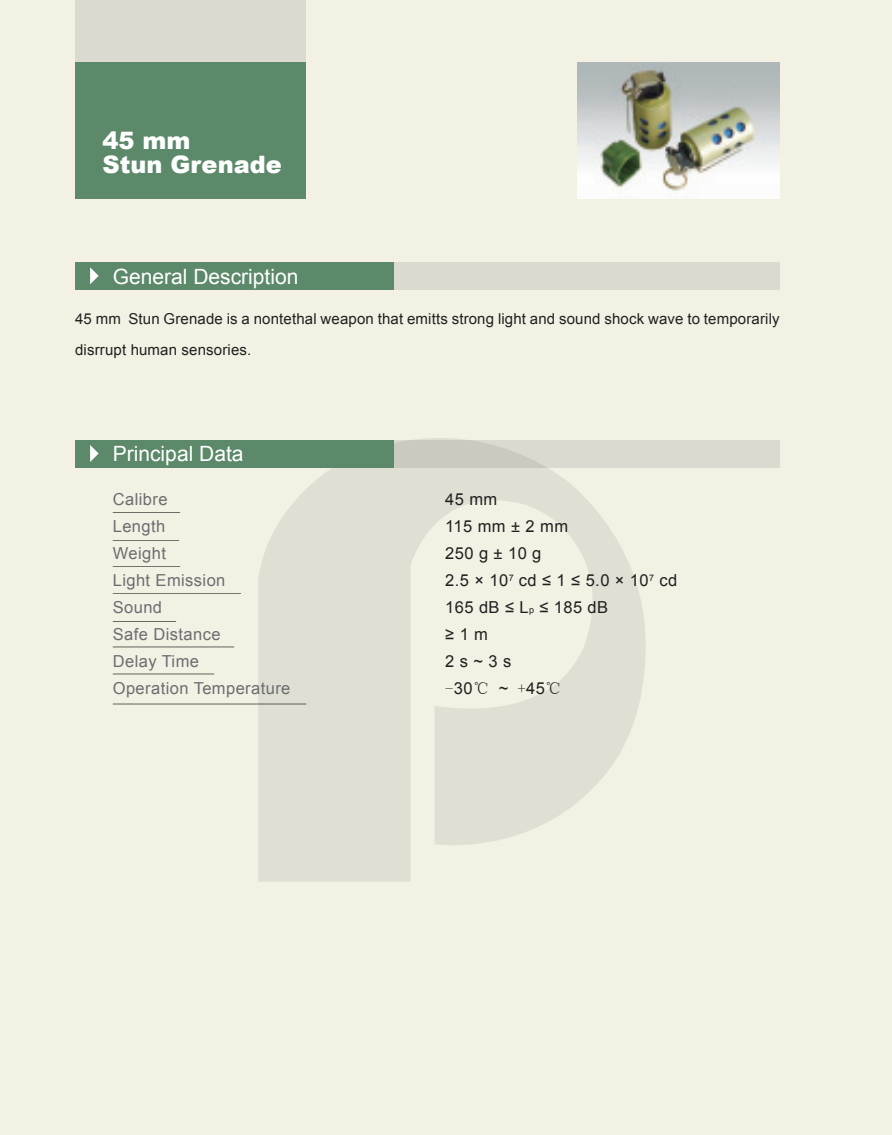
<style>
.page{position:relative;width:892px;height:1135px;background:#fff}
.page>*{position:absolute;margin:0;border:0;box-sizing:border-box;transform-origin:0 0}
.t1{font:900 24px/24px "Arial";color:#fff}
.t2{font:21px "Arial";color:#fff}
.t3{font:16.5px/27px "Arial";letter-spacing:.025em;color:#6c6d70}
.t4{font:16.5px/27px "Arial";letter-spacing:.025em;color:#231f20}
.t5{font:15px/31.5px "Arial";letter-spacing:.01em;color:#231f20}
.s1{font-size:9px}
.s2{font-family:"Sim Sun"}
</style>
<div class="page">
<div style="left:0;top:0;width:891px;height:1134px;background:#f3f1e4"></div>
<svg style="left:258px;top:438px;width:387px;height:443px;fill:#e0dfd4"></svg>
<div style="left:75px;top:0;width:230px;height:104px;background:#dbdad0"></div>
<div style="left:75px;top:62px;width:230px;height:136px;background:#5c896a"></div>
<svg style="left:394px;top:440px;width:385px;height:27px;fill:#dbdad0"></svg>
<div style="left:75px;top:440px;width:319px;height:27px;background:#5c896a"></div>
<svg style="left:90px;top:445px;width:9px;height:17px"></svg>
<div style="left:276px;top:262px;width:503px;height:27px;background:#dbdad0"></div>
<div style="left:75px;top:262px;width:319px;height:27px;background:#5c896a"></div>
<svg style="left:90px;top:267px;width:9px;height:17px"></svg>
<hr style="left:113px;top:512px;width:67px;height:1px;background:#231f20">
<hr style="left:113px;top:540px;width:66px;height:1px;background:#231f20">
<hr style="left:113px;top:566px;width:67px;height:1px;background:#231f20">
<hr style="left:113px;top:621px;width:63px;height:1px;background:#231f20">
<hr style="left:113px;top:593px;width:128px;height:1px;background:#231f20">
<hr style="left:113px;top:646px;width:121px;height:1px;background:#231f20">
<hr style="left:113px;top:673px;width:101px;height:1px;background:#231f20">
<hr style="left:113px;top:703px;width:193px;height:1px;background:#231f20">
<img style="left:577px;top:62px;width:202px;height:136px">
<p class="t1" style="left:103px;top:127px;width:181px">45 mm<br>Stun Grenade</p>
<p class="t2" style="left:113px;top:262px;width:187px">General Description</p>
<p class="t5" style="left:75px;top:303px;width:706px">45 mm Stun Grenade is a nontethal weapon that emitts strong light and sound shock wave to temporarily disrrupt human sensories.</p>
<p class="t2" style="left:113px;top:440px;width:132px">Principal Data</p>
<p class="t3" style="left:113px;top:485px;width:179px">Calibre<br>Length<br>Weight<br>Light Emission<br>Sound<br>Safe Distance<br>Delay Time<br>Operation Temperature</p>
<p class="t4" style="left:445px;top:485px;width:233px">45 mm<br>115 mm ± 2 mm<br>250 g ± 10 g<br>2.5 × 10<sup>7</sup> cd ≤ 1 ≤ 5.0 × 10<sup>7</sup> cd<br>165 dB ≤ L<span class="s1">p</span> ≤ 185 dB<br>≥ 1 m<br>2 s ~ 3 s<br><span class="s2">-</span>30<span class="s2">℃</span> ~ <span class="s2">+</span>45<span class="s2">℃</span></p>
</div>
